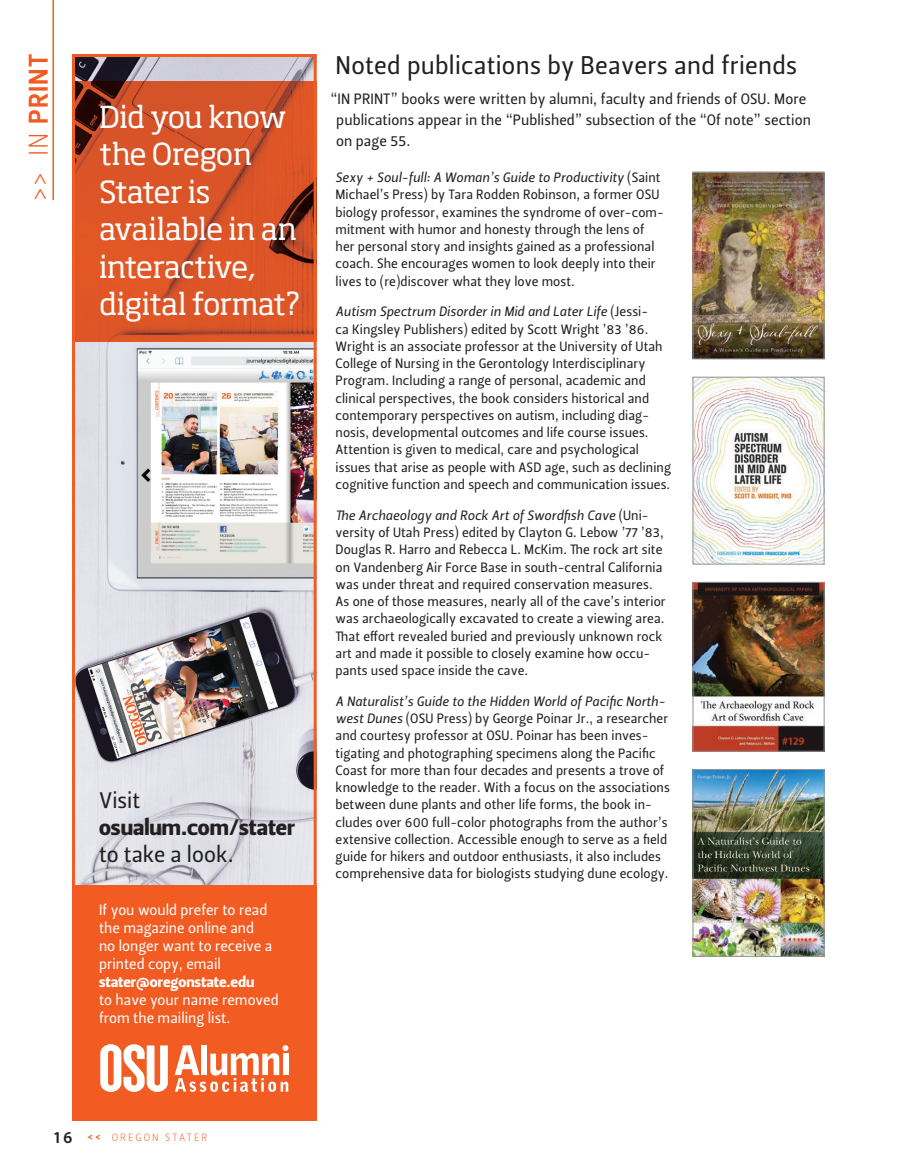
<style>
.page{position:relative;width:905px;height:1175px;background:#fff}
.page>*{position:absolute;margin:0;border:0;box-sizing:border-box;transform-origin:0 0}
.t1{font:30px/37.5px "Soho Std";letter-spacing:-.03em;color:#fff}
.Headline-large-start{font:27px "Leitura Sans Grot 3";letter-spacing:.04em;color:#f25b21}
.Head_Leitura_18_grot{font:25.5px "Leitura Sans Grot 2";letter-spacing:.01em;color:#231f20}
.t2{font:22.5px/27px "Leitura Sans Grot 4";color:#231f20}
.t3{font:15px/18px "Leitura Sans Grot 2";color:#fff}
.intro_copy{font:15px/21px "Leitura Sans Grot 2";letter-spacing:.005em;color:#231f20}
.booknotes{font:13.5px/17.2px "Leitura Sans Grot 2";letter-spacing:.005em;color:#231f20}
.t4{font:10.5px "Leitura Sans Grot 1";letter-spacing:.2em;color:#f25b21}
.s1{font-family:"Leitura Sans Grot 1"}
.s2{font-family:"Leitura Sans Grot 2"}
.s3{font-family:"Leitura Sans Grot 4"}
.s4{font-family:"Leitura Sans Italic 2"}
.s5{font-family:"Leitura Sans Grot 3";font-size:16.5px;color:#231f20}
.s6{font-family:"Leitura Sans Grot 3"}
</style>
<div class="page">
<img style="left:694px;top:379px;width:128px;height:183px">
<div style="left:692px;top:377px;width:132px;height:187px;border:1px solid #939598"></div>
<img style="left:694px;top:771px;width:128px;height:183px">
<div style="left:692px;top:769px;width:132px;height:187px;border:1px solid #939598"></div>
<img style="left:694px;top:174px;width:128px;height:183px">
<div style="left:692px;top:172px;width:132px;height:187px;border:1px solid #939598"></div>
<img style="left:694px;top:584px;width:128px;height:165px">
<div style="left:692px;top:582px;width:132px;height:169px;border:1px solid #939598"></div>
<img style="left:76px;top:58px;width:236px;height:827px">
<div style="left:72px;top:885px;width:244px;height:235px;background:#f25b21"></div>
<img style="left:76px;top:81px;width:236px;height:260px">
<svg style="left:100px;top:1044px;width:68px;height:47px"></svg>
<svg style="left:175px;top:1045px;width:113px;height:46px"></svg>
<div style="left:72px;top:54px;width:244px;height:1066px;border:3px solid #f25b21"></div>
<hr style="left:52px;top:0;width:2px;height:200px;background:#f25b21">
<p class="Headline-large-start" style="left:20px;top:201px;width:149px;rotate:-90deg"><span class="s1">&gt;&gt; IN</span> PRINT</p>
<p class="t1" style="left:99px;top:97px;width:203px">Did you know the Oregon<br>Stater is available in an interactive, digital format?</p>
<p class="t2" style="left:99px;top:787px;width:197px"><span class="s2">Visit </span>osualum.com/stater <span class="s2">to take a look.</span></p>
<p class="t3" style="left:99px;top:900px;width:181px">If you would prefer to read the magazine online and<br>no longer want to receive a printed copy, email <span class="s3">stater@oregonstate.edu<br></span>to have your name removed from the mailing list.</p>
<p class="Head_Leitura_18_grot" style="left:335px;top:48px;width:463px">Noted publications by Beavers and friends</p>
<p class="intro_copy" style="left:336px;top:88px;width:476px;text-indent:-6px">“IN PRINT” books were written by alumni, faculty and friends of OSU. More publications appear in the “Published” subsection of the “Of note” section on page 55.</p>
<p class="booknotes" style="left:335px;top:169px;width:330px"><span class="s4">Sexy + Soul-full: A Woman’s Guide to Productivity</span> (Saint Michael’s Press) by Tara Rodden Robinson, a former OSU biology professor, examines the syndrome of over-com&shy;mitment with humor and honesty through the lens of her personal story and insights gained as a professional coach. She encourages women to look deeply into their lives to (re)discover what they love most.</p>
<p class="booknotes" style="left:335px;top:303px;width:337px"><span class="s4">Autism Spectrum Disorder in Mid and Later Life</span> (Jessi-<br>ca Kingsley Publishers) edited by Scott Wright ’83 ’86.<br>Wright is an associate professor at the University of Utah College of Nursing in the Gerontology Interdisciplinary Program. Including a range of personal, academic and clinical perspectives, the book considers historical and contemporary perspectives on autism, including diag&shy;nosis, developmental outcomes and life course issues.<br>Attention is given to medical, care and psychological issues that arise as people with ASD age, such as declining cognitive function and speech and communication issues.</p>
<p class="booknotes" style="left:335px;top:506px;width:331px"><span class="s4">The Archaeology and Rock Art of Swordfish Cave</span> (Uni&shy;versity of Utah Press) edited by Clayton G. Lebow ’77 ’83, Douglas R. Harro and Rebecca L. McKim. The rock art site on Vandenberg Air Force Base in south-central California was under threat and required conservation measures.<br>As one of those measures, nearly all of the cave’s interior was archaeologically excavated to create a viewing area.<br>That effort revealed buried and previously unknown rock art and made it possible to closely examine how occu&shy;pants used space inside the cave.</p>
<p class="booknotes" style="left:335px;top:692px;width:336px"><span class="s4">A Naturalist’s Guide to the Hidden World of Pacific North&shy;west Dunes</span> (OSU Press) by George Poinar Jr., a researcher and courtesy professor at OSU. Poinar has been inves&shy;tigating and photographing specimens along the Pacific Coast for more than four decades and presents a trove of knowledge to the reader. With a focus on the associations between dune plants and other life forms, the book in&shy;cludes over 600 full-color photographs from the author’s extensive collection. Accessible enough to serve as a field guide for hikers and outdoor enthusiasts, it also includes comprehensive data for biologists studying dune ecology.</p>
<p class="t4" style="left:54px;top:1130px;width:155px"><span class="s5">16</span> <span class="s6">&lt;&lt;</span> OREGON STATER</p>
</div>
